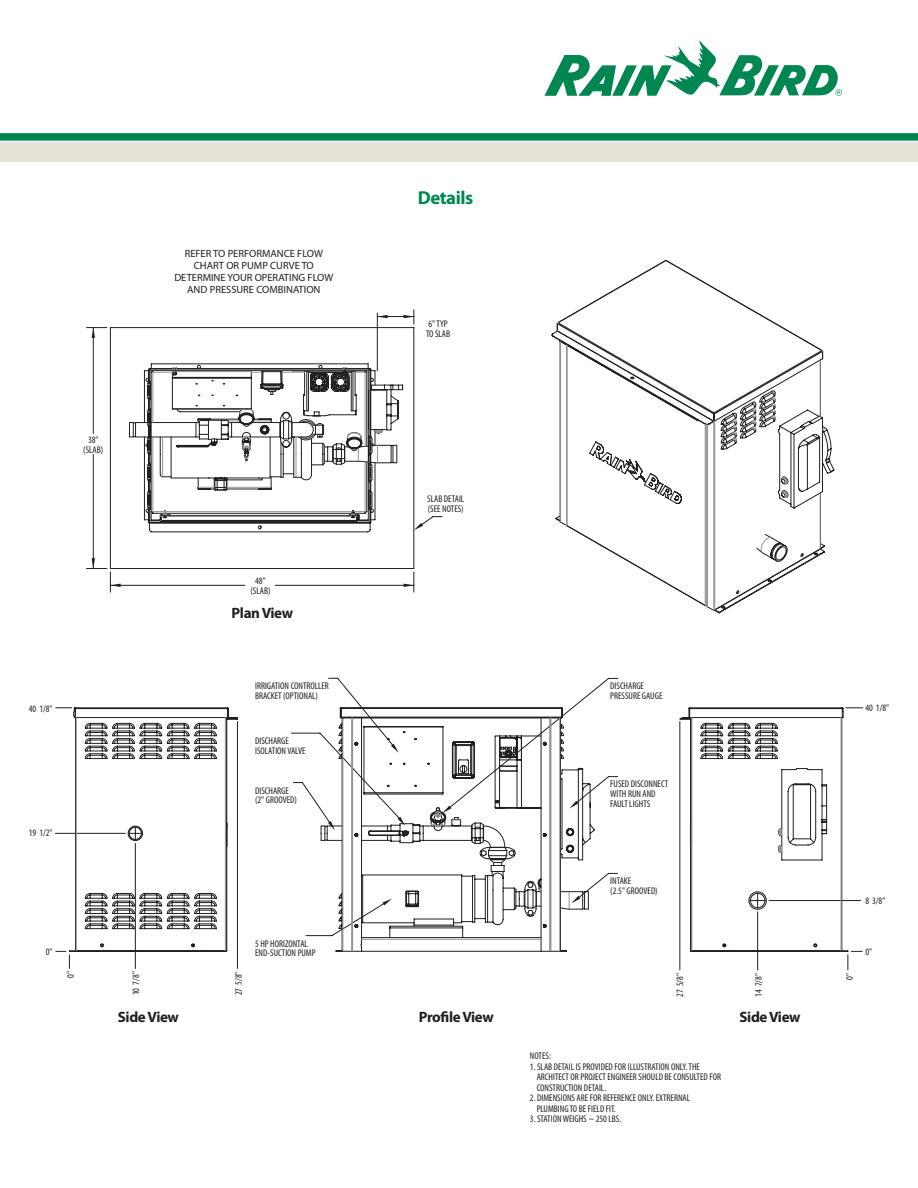
<style>
.page{position:relative;width:918px;height:1188px;background:#fff}
.page>*{position:absolute;margin:0;border:0;box-sizing:border-box;transform-origin:0 0}
.t1{font:700 18.75px "Myriad Pro";letter-spacing:-.025em;color:#008751}
.t2{font:700 15px "Myriad Pro";letter-spacing:-.025em;color:#231f20}
.t3{font:10.5px/12px "Myriad Pro";color:#231f20;text-align:center}
.t4{font:condensed 9.75px/9.8px "Myriad Pro";color:#231f20}
</style>
<div class="page">
<div style="left:0;top:133px;width:918px;height:8px;background:#008751"></div>
<svg style="left:544px;top:41px;width:298px;height:55px"></svg>
<div style="left:0;top:142px;width:918px;height:20px;background:#e6e2d7"></div>
<svg style="left:404px;top:572px;width:10px;height:20px"></svg>
<hr style="left:275px;top:585px;width:139px;height:1px;background:#231f20">
<hr style="left:110px;top:585px;width:135px;height:1px;background:#231f20">
<svg style="left:86px;top:327px;width:21px;height:11px"></svg>
<svg style="left:86px;top:558px;width:35px;height:34px"></svg>
<hr style="left:93px;top:328px;width:1px;height:106px;background:#231f20">
<hr style="left:93px;top:454px;width:1px;height:115px;background:#231f20">
<svg style="left:378px;top:315px;width:10px;height:3px"></svg>
<svg style="left:404px;top:310px;width:10px;height:14px"></svg>
<hr style="left:377px;top:316px;width:37px;height:1px;background:#231f20">
<svg style="left:414px;top:515px;width:29px;height:15px"></svg>
<hr style="left:110px;top:327px;width:304px;height:1px;background:#231f20">
<hr style="left:413px;top:328px;width:1px;height:241px;background:#231f20">
<hr style="left:110px;top:568px;width:304px;height:1px;background:#231f20">
<hr style="left:110px;top:328px;width:1px;height:241px;background:#231f20">
<hr style="left:377px;top:313px;width:1px;height:58px;background:#231f20">
<svg style="left:129px;top:363px;width:275px;height:170px"></svg>
<svg style="left:551px;top:260px;width:223px;height:79px"></svg>
<svg style="left:556px;top:322px;width:271px;height:289px"></svg>
<hr style="left:135px;top:843px;width:1px;height:126px;background:#231f20">
<hr style="left:55px;top:833px;width:70px;height:1px;background:#231f20">
<svg style="left:68px;top:707px;width:170px;height:246px"></svg>
<hr style="left:76px;top:718px;width:1px;height:233px;background:#939598">
<hr style="left:225px;top:718px;width:1px;height:233px;background:#939598">
<svg style="left:320px;top:732px;width:15px;height:109px"></svg>
<svg style="left:563px;top:677px;width:56px;height:233px"></svg>
<svg style="left:339px;top:707px;width:224px;height:10px"></svg>
<svg style="left:342px;top:717px;width:228px;height:235px"></svg>
<hr style="left:757px;top:912px;width:1px;height:58px;background:#231f20">
<svg style="left:679px;top:707px;width:184px;height:246px"></svg>
<hr style="left:691px;top:718px;width:1px;height:233px;background:#939598">
<hr style="left:841px;top:718px;width:1px;height:233px;background:#939598">
<p class="t4" style="left:83px;top:435px;width:22px;text-align:center">38" (SLAB)</p>
<p class="t3" style="left:174px;top:248px;width:161px">REFER TO PERFORMANCE FLOW<br>CHART OR PUMP CURVE TO<br>DETERMINE YOUR OPERATING FLOW<br>AND PRESSURE COMBINATION</p>
<p class="t4" style="left:250px;top:576px;width:22px;text-align:center">48" (SLAB)</p>
<h2 class="t2" style="left:232px;top:605px;width:63px">Plan View</h2>
<h1 class="t1" style="left:418px;top:187px;width:57px">Details</h1>
<p class="t4" style="left:426px;top:319px;width:26px">6" TYP<br>TO SLAB</p>
<p class="t4" style="left:427px;top:494px;width:39px">SLAB DETAIL (SEE NOTES)</p>
<p class="t4" style="left:255px;top:681px;width:75px">IRRIGATION CONTROLLER<br>BRACKET (OPTIONAL)</p>
<p class="t4" style="left:610px;top:681px;width:54px">DISCHARGE<br>PRESSURE GAUGE</p>
<p class="t4" style="left:29px;top:704px;width:25px">40 1/8"</p>
<p class="t4" style="left:865px;top:703px;width:25px">40 1/8"</p>
<p class="t4" style="left:29px;top:828px;width:25px">19 1/2"</p>
<p class="t4" style="left:255px;top:736px;width:52px">DISCHARGE<br>ISOLATION VALVE</p>
<p class="t4" style="left:255px;top:786px;width:43px">DISCHARGE (2" GROOVED)</p>
<p class="t4" style="left:610px;top:779px;width:59px">FUSED DISCONNECT<br>WITH RUN AND<br>FAULT LIGHTS</p>
<p class="t4" style="left:610px;top:877px;width:49px">INTAKE<br>(2.5" GROOVED)</p>
<p class="t4" style="left:46px;top:947px;width:8px">0"</p>
<p class="t4" style="left:66px;top:978px;width:8px;rotate:-90deg">0"</p>
<p class="t4" style="left:131px;top:995px;width:25px;rotate:-90deg">10 7/8"</p>
<p class="t4" style="left:234px;top:995px;width:25px;rotate:-90deg">27 5/8"</p>
<p class="t4" style="left:255px;top:939px;width:62px">5 HP HORIZONTAL<br>END-SUCTION PUMP</p>
<p class="t4" style="left:675px;top:997px;width:25px;rotate:-90deg">27 5/8"</p>
<p class="t4" style="left:754px;top:997px;width:25px;rotate:-90deg">14 7/8"</p>
<h2 class="t2" style="left:419px;top:1008px;width:76px">Profile View</h2>
<h2 class="t2" style="left:118px;top:1008px;width:63px">Side View</h2>
<h2 class="t2" style="left:740px;top:1008px;width:63px">Side View</h2>
<p class="t4" style="left:530px;top:1051px;width:22px">NOTES:</p>
<p class="t4" style="left:537px;top:1061px;width:186px;line-height:10.5px;text-indent:-7px">1. SLAB DETAIL IS PROVIDED FOR ILLUSTRATION ONLY. THE<br>ARCHITECT OR PROJECT ENGINEER SHOULD BE CONSULTED FOR<br>CONSTRUCTION DETAIL.</p>
<p class="t4" style="left:537px;top:1093px;width:155px;line-height:10.5px;text-indent:-7px">2. DIMENSIONS ARE FOR REFERENCE ONLY. EXTRERNAL<br>PLUMBING TO BE FIELD FIT.</p>
<p class="t4" style="left:530px;top:1114px;width:93px">3. STATION WEIGHS ~ 250 LBS.</p>
<p class="t4" style="left:865px;top:897px;width:22px">8 3/8"</p>
<p class="t4" style="left:845px;top:980px;width:8px;rotate:-90deg">0"</p>
<p class="t4" style="left:865px;top:947px;width:8px">0"</p>
</div>
